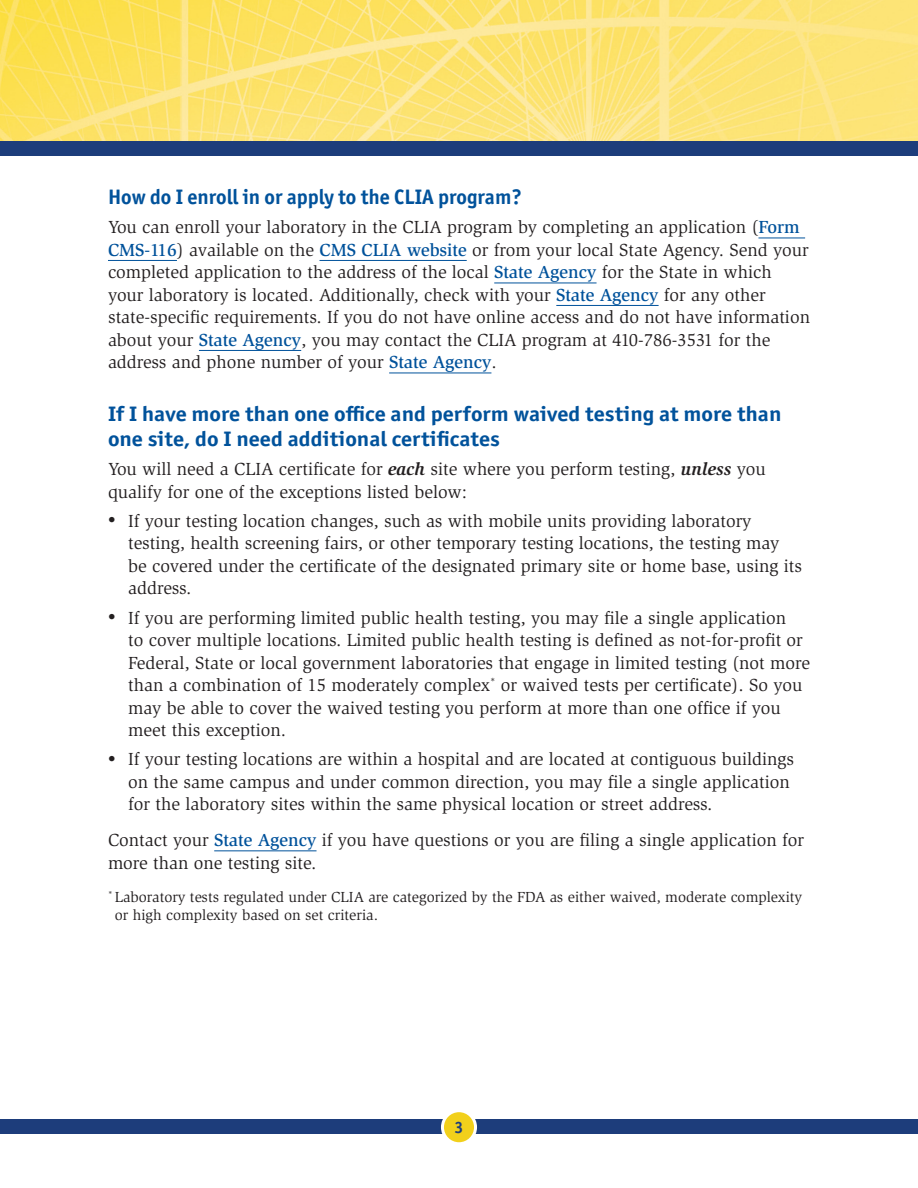
<style>
.page{position:relative;width:918px;height:1188px;background:#fff}
.page>*{position:absolute;margin:0;border:0;box-sizing:border-box;transform-origin:0 0}
.t1{font:700 21px/25.2px "Officina Sans ITC Pro";color:#01529b;scale:1.1 1}
.t2{font:700 21px "Officina Sans ITC Pro";color:#01529b}
.t3{font:18px/22.5px "Slimbach Std";color:#231f20}
.t4{font:700 16.5px "Officina Sans ITC Pro";color:#1d3d7b}
.t5{font:15px/18px "Slimbach Std";color:#231f20}
.s1{font-weight:500;color:#01529b}
.s2{font-weight:700;font-style:italic}
.s3{font-size:15px}
</style>
<div class="page">
<div style="left:0;top:1120px;width:918px;height:14px;background:#1d3d7b"></div>
<div style="left:442px;top:1111px;width:34px;height:33px;background:#f2d01b;border-radius:50%"></div>
<div style="left:441px;top:1109px;width:36px;height:36px;border:3px solid #fff;border-radius:50%"></div>
<img style="left:0;top:0;width:918px;height:141px">
<div style="left:0;top:141px;width:918px;height:15px;background:#1d3d7b"></div>
<hr style="left:758px;top:238px;width:47px;height:1px;background:#01529b">
<hr style="left:108px;top:260px;width:69px;height:1px;background:#01529b">
<hr style="left:320px;top:260px;width:147px;height:1px;background:#01529b">
<hr style="left:494px;top:283px;width:103px;height:1px;background:#01529b">
<hr style="left:556px;top:305px;width:103px;height:1px;background:#01529b">
<hr style="left:199px;top:350px;width:102px;height:1px;background:#01529b">
<hr style="left:389px;top:373px;width:102px;height:1px;background:#01529b">
<hr style="left:214px;top:850px;width:103px;height:1px;background:#01529b">
<h2 class="t2" style="left:108px;top:184px;width:415px">How do I enroll in or apply to the CLIA program?</h2>
<p class="t3" style="left:108px;top:216px;width:704px">You can enroll your laboratory in the CLIA program by completing an application (<span class="s1">Form CMS-116</span>) available on the <span class="s1">CMS CLIA website</span> or from your local State Agency. Send your completed application to the address of the local <span class="s1">State Agency</span> for the State in which your laboratory is located. Additionally, check with your <span class="s1">State Agency</span> for any other state-specific requirements. If you do not have online access and do not have information about your <span class="s1">State Agency</span>, you may contact the CLIA program at 410-786-3531 for the address and phone number of your <span class="s1">State Agency</span>.</p>
<h2 class="t1" style="left:108px;top:401px;width:614px">If I have more than one office and perform waived testing at more than one site, do I need additional certificates</h2>
<p class="t3" style="left:108px;top:458px;width:659px">You will need a CLIA certificate for <span class="s2">each</span> site where you perform testing, <span class="s2">unless</span> you qualify for one of the exceptions listed below:</p>
<p class="t3" style="left:128px;top:510px;width:675px;text-indent:-20px"><span class="s3">•</span> If your testing location changes, such as with mobile units providing laboratory testing, health screening fairs, or other temporary testing locations, the testing may be covered under the certificate of the designated primary site or home base, using its address.</p>
<p class="t3" style="left:128px;top:606px;width:683px;text-indent:-20px"><span class="s3">•</span> If you are performing limited public health testing, you may file a single application<br>to cover multiple locations. Limited public health testing is defined as not-for-profit or Federal, State or local government laboratories that engage in limited testing (not more than a combination of 15 moderately complex<sup>*</sup> or waived tests per certificate). So you may be able to cover the waived testing you perform at more than one office if you meet this exception.</p>
<p class="t3" style="left:128px;top:748px;width:667px;text-indent:-20px"><span class="s3">•</span> If your testing locations are within a hospital and are located at contiguous buildings on the same campus and under common direction, you may file a single application for the laboratory sites within the same physical location or street address.</p>
<p class="t3" style="left:108px;top:829px;width:698px">Contact your <span class="s1">State Agency</span> if you have questions or you are filing a single application for more than one testing site.</p>
<p class="t5" style="left:115px;top:888px;width:689px;text-indent:-7px"><sup>*</sup> Laboratory tests regulated under CLIA are categorized by the FDA as either waived, moderate complexity or high complexity based on set criteria.</p>
<p class="t4" style="left:455px;top:1117px;width:10px">3</p>
</div>
